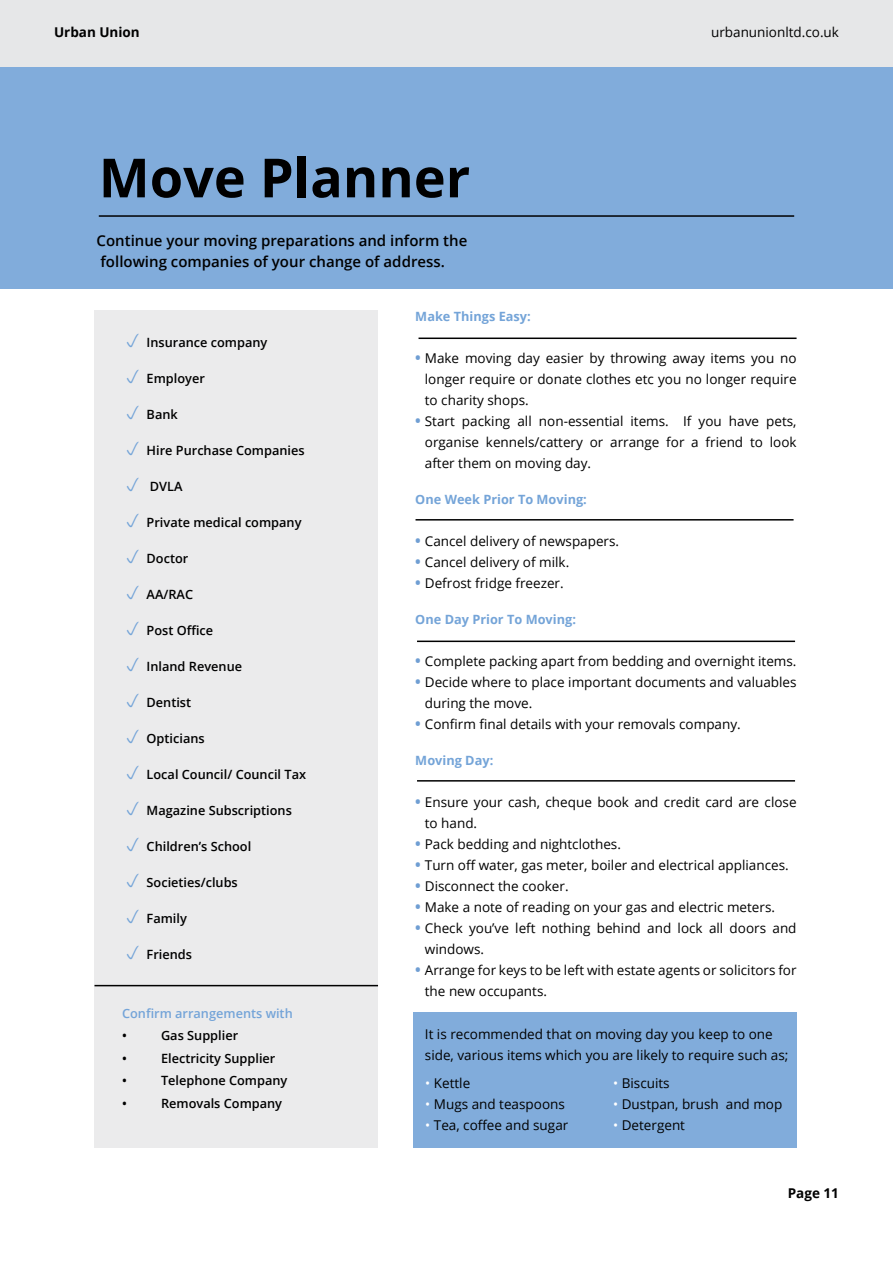
<style>
.page{position:relative;width:893px;height:1263px;background:#fff}
.page>*{position:absolute;margin:0;border:0;box-sizing:border-box;transform-origin:0 0}
.t1{font:700 54px "Open Sans";color:#000}
.t2{font:600 15px/21px "Open Sans";color:#000}
.t3{font:13.5px/21px "Open Sans";color:#000}
.t4{font:700 13.5px "Open Sans";color:#000}
.t5{font:600 12.75px "Open Sans";color:#000}
.t6{font:700 12.75px "Open Sans";color:#74a4d8}
.t7{font:600 12.75px "Open Sans";color:#74a4d8}
.s1{font-weight:700;font-size:15px;color:#6f9ed3}
.s2{color:#fff}
</style>
<div class="page">
<div style="left:0;top:0;width:893px;height:67px;background:#e6e7e8"></div>
<div style="left:0;top:68px;width:893px;height:221px;background:#81acdb"></div>
<hr style="left:99px;top:215px;width:695px;height:2px;background:#000">
<div style="left:94px;top:310px;width:284px;height:837px;background:#ebebec"></div>
<hr style="left:94px;top:985px;width:284px;height:1px;background:#000">
<hr style="left:418px;top:338px;width:378px;height:1px;background:#000">
<hr style="left:416px;top:519px;width:378px;height:1px;background:#000">
<hr style="left:417px;top:780px;width:378px;height:2px;background:#000">
<div style="left:413px;top:1012px;width:383px;height:135px;background:#81acdb"></div>
<hr style="left:417px;top:640px;width:378px;height:2px;background:#000">
<p class="t4" style="left:54px;top:23px;width:87px">Urban Union</p>
<p class="t3" style="left:711px;top:22px;width:129px">urbanunionltd.co.uk</p>
<h1 class="t1" style="left:99px;top:140px;width:373px">Move Planner</h1>
<p class="t2" style="left:97px;top:230px;width:372px">Continue your moving preparations and inform the following companies of your change of address.</p>
<p class="t5" style="left:147px;top:334px;width:122px">Insurance company</p>
<p class="t5" style="left:147px;top:370px;width:60px">Employer</p>
<p class="t5" style="left:147px;top:406px;width:33px">Bank</p>
<p class="t5" style="left:147px;top:442px;width:159px">Hire Purchase Companies</p>
<p class="t5" style="left:150px;top:478px;width:34px">DVLA</p>
<p class="t5" style="left:147px;top:514px;width:156px">Private medical company</p>
<p class="t5" style="left:147px;top:550px;width:43px">Doctor</p>
<p class="t5" style="left:147px;top:586px;width:48px">AA/RAC</p>
<p class="t5" style="left:147px;top:622px;width:68px">Post Office</p>
<p class="t5" style="left:147px;top:658px;width:97px">Inland Revenue</p>
<p class="t5" style="left:147px;top:694px;width:46px">Dentist</p>
<p class="t5" style="left:147px;top:730px;width:60px">Opticians</p>
<p class="t5" style="left:147px;top:766px;width:161px">Local Council/ Council Tax</p>
<p class="t5" style="left:147px;top:802px;width:147px">Magazine Subscriptions</p>
<p class="t5" style="left:147px;top:838px;width:106px">Children’s School</p>
<p class="t5" style="left:147px;top:874px;width:93px">Societies/clubs</p>
<p class="t5" style="left:147px;top:910px;width:42px">Family</p>
<p class="t5" style="left:147px;top:946px;width:47px">Friends</p>
<p class="t7" style="left:122px;top:1004px;width:172px">Confirm arrangements with</p>
<p class="t5" style="left:122px;top:1027px;width:6px">•</p>
<p class="t5" style="left:161px;top:1027px;width:79px">Gas Supplier</p>
<p class="t5" style="left:122px;top:1049px;width:6px">•</p>
<p class="t5" style="left:161px;top:1049px;width:116px">Electricity Supplier</p>
<p class="t5" style="left:122px;top:1072px;width:6px">•</p>
<p class="t5" style="left:161px;top:1072px;width:128px">Telephone Company</p>
<p class="t5" style="left:122px;top:1094px;width:6px">•</p>
<p class="t5" style="left:161px;top:1094px;width:123px">Removals Company</p>
<p class="t6" style="left:415px;top:307px;width:117px">Make Things Easy:</p>
<p class="t3" style="left:425px;top:347px;width:373px;text-align:justify;text-indent:-10px"><span class="s1">•</span> Make moving day easier by throwing away items you no longer require or donate clothes etc you no longer require to charity shops.</p>
<p class="t3" style="left:425px;top:410px;width:373px;text-align:justify;text-indent:-10px"><span class="s1">•</span> Start packing all non-essential items. If you have pets, organise kennels/cattery or arrange for a friend to look after them on moving day.</p>
<p class="t6" style="left:415px;top:490px;width:173px">One Week Prior To Moving:</p>
<p class="t3" style="left:415px;top:530px;width:205px"><span class="s1">•</span> Cancel delivery of newspapers.</p>
<p class="t3" style="left:415px;top:551px;width:155px"><span class="s1">•</span> Cancel delivery of milk.</p>
<p class="t3" style="left:415px;top:572px;width:150px"><span class="s1">•</span> Defrost fridge freezer.</p>
<p class="t6" style="left:415px;top:610px;width:162px">One Day Prior To Moving:</p>
<p class="t3" style="left:415px;top:650px;width:383px"><span class="s1">•</span> Complete packing apart from bedding and overnight items.</p>
<p class="t3" style="left:425px;top:671px;width:373px;text-indent:-10px"><span class="s1">•</span> Decide where to place important documents and valuables during the move.</p>
<p class="t3" style="left:415px;top:713px;width:327px"><span class="s1">•</span> Confirm final details with your removals company.</p>
<p class="t6" style="left:415px;top:751px;width:79px">Moving Day:</p>
<p class="t3" style="left:425px;top:791px;width:373px;text-indent:-10px"><span class="s1">•</span> Ensure your cash, cheque book and credit card are close to hand.</p>
<p class="t3" style="left:415px;top:833px;width:207px"><span class="s1">•</span> Pack bedding and nightclothes.</p>
<p class="t3" style="left:415px;top:854px;width:375px"><span class="s1">•</span> Turn off water, gas meter, boiler and electrical appliances.</p>
<p class="t3" style="left:415px;top:875px;width:155px"><span class="s1">•</span> Disconnect the cooker.</p>
<p class="t3" style="left:415px;top:896px;width:361px"><span class="s1">•</span> Make a note of reading on your gas and electric meters.</p>
<p class="t3" style="left:425px;top:917px;width:373px;text-indent:-10px"><span class="s1">•</span> Check you’ve left nothing behind and lock all doors and windows.</p>
<p class="t3" style="left:425px;top:959px;width:373px;text-indent:-10px"><span class="s1">•</span> Arrange for keys to be left with estate agents or solicitors for the new occupants.</p>
<p class="t3" style="left:425px;top:1023px;width:365px">It is recommended that on moving day you keep to one side, various items which you are likely to require such as;</p>
<p class="t3" style="left:425px;top:1072px;width:46px"><span class="s2">•</span> Kettle</p>
<p class="t3" style="left:425px;top:1093px;width:141px"><span class="s2">•</span> Mugs and teaspoons</p>
<p class="t3" style="left:425px;top:1114px;width:145px"><span class="s2">•</span> Tea, coffee and sugar</p>
<p class="t3" style="left:613px;top:1072px;width:58px"><span class="s2">•</span> Biscuits</p>
<p class="t3" style="left:613px;top:1093px;width:171px"><span class="s2">•</span> Dustpan, brush and mop</p>
<p class="t3" style="left:613px;top:1114px;width:73px"><span class="s2">•</span> Detergent</p>
<p class="t4" style="left:788px;top:1184px;width:53px">Page 11</p>
</div>
